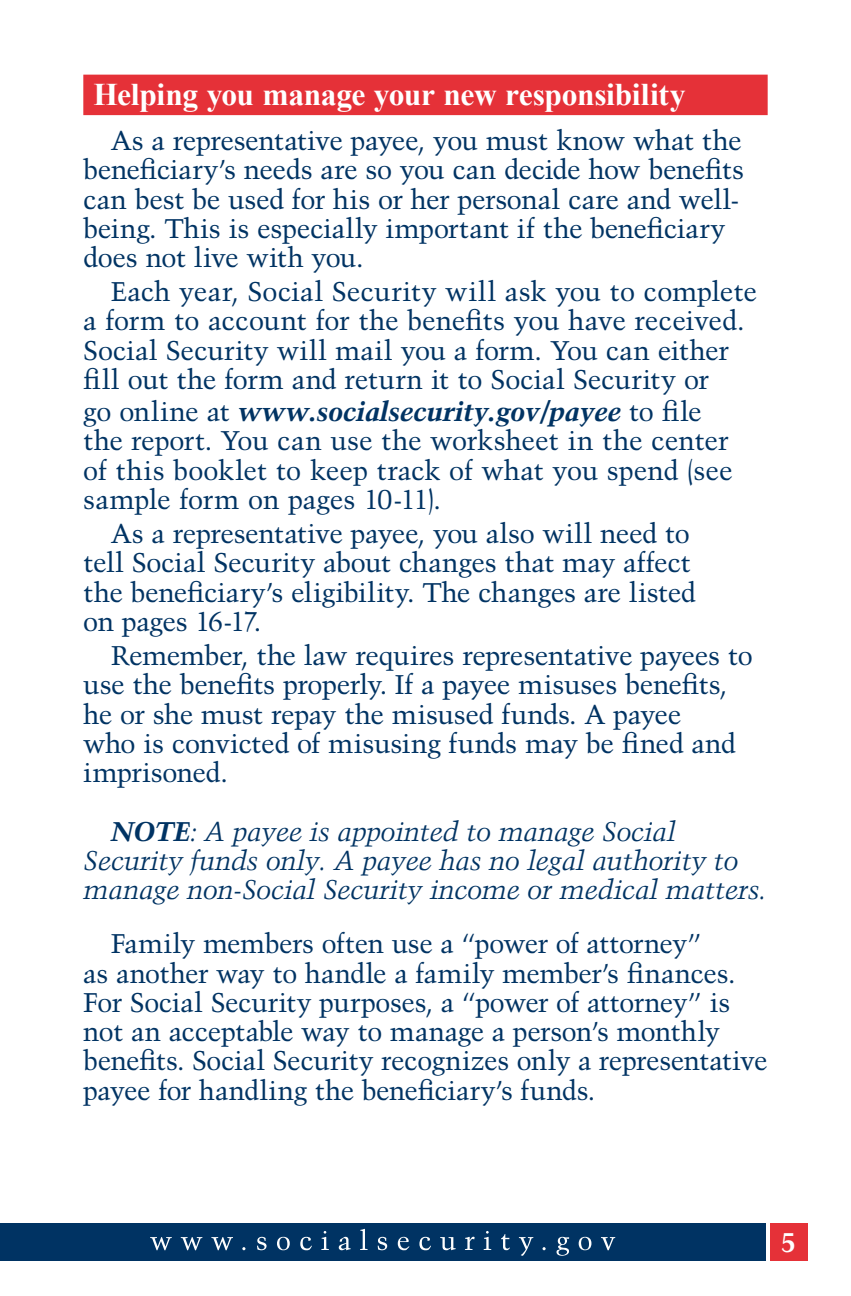
<style>
.page{position:relative;width:851px;height:1296px;background:#fff}
.page>*{position:absolute;margin:0;border:0;box-sizing:border-box;transform-origin:0 0}
.Header1_1line{font:700 31.5px "Times New Roman";letter-spacing:-.01em;color:#fff}
.paragraph_format{font:27px/29.2px "Trump Mediaeval";letter-spacing:-.015em;color:#003363}
.Notes{font:italic 27px/29.2px "Trump Mediaeval";letter-spacing:-.02em;color:#003363}
.t1{font:700 27px "Trump Mediaeval";color:#fff}
.s1{font-weight:700;font-style:italic}
.s2{font-weight:700}
</style>
<div class="page">
<div style="left:0;top:1223px;width:765px;height:38px;background:#003363"></div>
<svg style="left:150px;top:1229px;width:465px;height:27px"></svg>
<div style="left:770px;top:1223px;width:37px;height:38px;background:#e53138"></div>
<div style="left:83px;top:75px;width:684px;height:40px;background:#e53138"></div>
<h1 class="Header1_1line" style="left:93px;top:72px;width:593px">Helping you manage your new responsibility</h1>
<p class="paragraph_format" style="left:83px;top:126px;width:662px;text-indent:27px">As a representative payee, you must know what the beneficiary’s needs are so you can decide how benefits can best be used for his or her personal care and well&shy;being. This is especially important if the beneficiary does not live with you.</p>
<p class="paragraph_format" style="left:83px;top:277px;width:675px;text-indent:27px">Each year, Social Security will ask you to complete a form to account for the benefits you have received.<br>Social Security will mail you a form. You can either fill out the form and return it to Social Security or</p>
<p class="paragraph_format" style="left:83px;top:397px;width:651px">go online at <span class="s1">www.socialsecurity.gov/payee</span> to file the report. You can use the worksheet in the center of this booklet to keep track of what you spend (see sample form on pages 10-11).</p>
<p class="paragraph_format" style="left:83px;top:519px;width:614px;text-indent:27px">As a representative payee, you also will need to tell Social Security about changes that may affect the beneficiary’s eligibility. The changes are listed on pages 16-17.</p>
<p class="paragraph_format" style="left:83px;top:641px;width:671px;text-indent:27px">Remember, the law requires representative payees to use the benefits properly. If a payee misuses benefits, he or she must repay the misused funds. A payee<br>who is convicted of misusing funds may be fined and imprisoned.</p>
<p class="Notes" style="left:83px;top:816px;width:684px;text-indent:27px"><span class="s2">NOTE</span>: A payee is appointed to manage Social<br>Security funds only. A payee has no legal authority to manage non-Social Security income or medical matters.</p>
<p class="paragraph_format" style="left:83px;top:929px;width:685px;text-indent:27px">Family members often use a “power of attorney”<br>as another way to handle a family member’s finances.<br>For Social Security purposes, a “power of attorney” is not an acceptable way to manage a person’s monthly benefits. Social Security recognizes only a representative payee for handling the beneficiary’s funds.</p>
<p class="t1" style="left:781px;top:1225px;width:17px">5</p>
</div>
